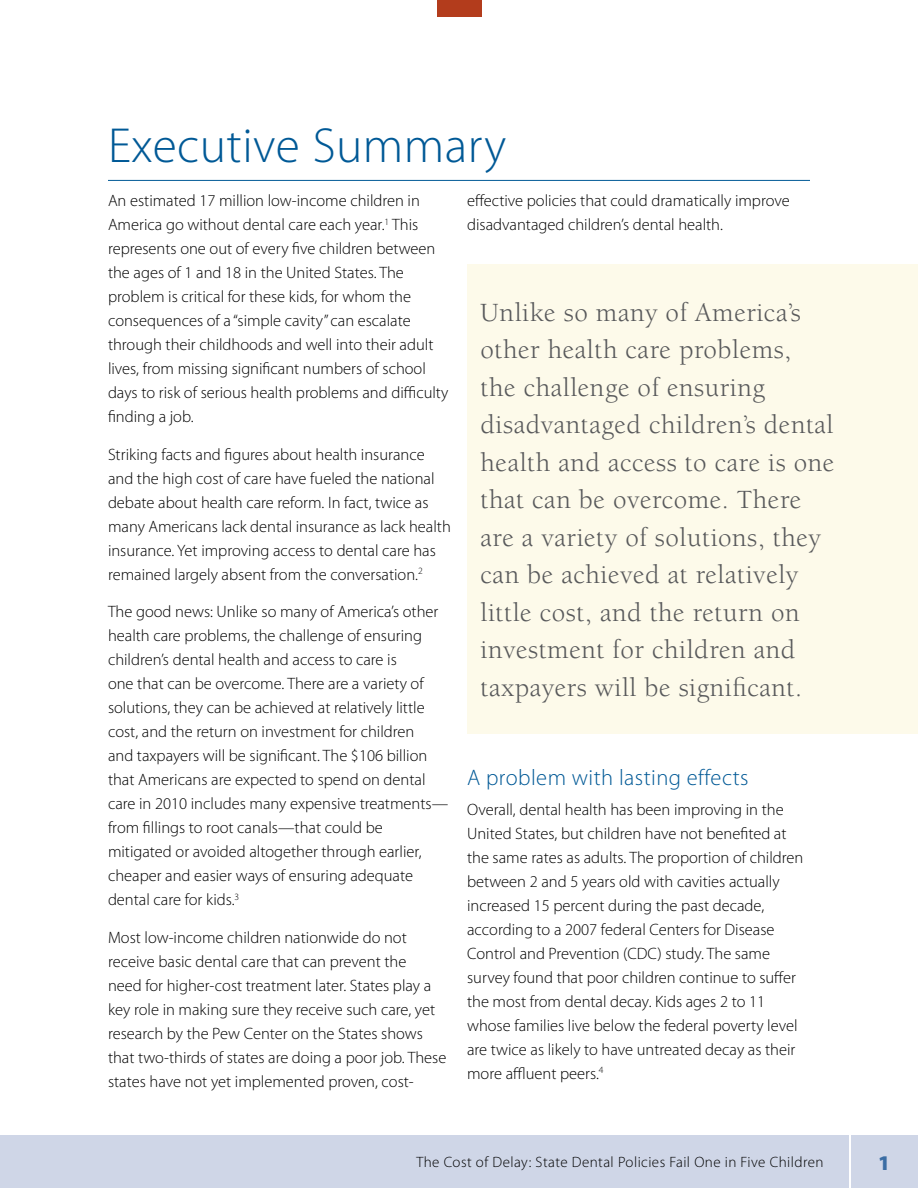
<style>
.page{position:relative;width:918px;height:1188px;background:#fff}
.page>*{position:absolute;margin:0;border:0;box-sizing:border-box;transform-origin:0 0}
.t1{font:300 49.5px "Myriad Pro";letter-spacing:.01em;color:#005996}
.t2{font:27px/37.5px "Berkeley Std";letter-spacing:.02em;color:#58595b}
.t3{font:300 22.5px "Myriad Pro";letter-spacing:.02em;color:#005996}
.t4{font:900 21px "Myriad Pro";color:#3b6da4}
.t5{font:300 16.5px/24px "Myriad Pro";color:#000}
.t6{font:300 15px "Myriad Pro";letter-spacing:.03em;color:#000}
</style>
<div class="page">
<div style="left:0;top:1135px;width:918px;height:53px;background:#cfd6e7"></div>
<hr style="left:849px;top:1134px;width:1px;height:54px;background:#fff">
<div style="left:437px;top:0;width:44px;height:17px;background:#b33c1c"></div>
<hr style="left:108px;top:180px;width:702px;height:1px;background:#005996">
<div style="left:467px;top:264px;width:451px;height:469px;background:#fdfaea"></div>
<h1 class="t1" style="left:108px;top:118px;width:400px">Executive Summary</h1>
<p class="t5" style="left:108px;top:189px;width:342px">An estimated 17 million low-income children in America go without dental care each year.<sup>1</sup> This represents one out of every five children between the ages of 1 and 18 in the United States. The problem is critical for these kids, for whom the consequences of a “simple cavity” can escalate through their childhoods and well into their adult lives, from missing significant numbers of school days to risk of serious health problems and difficulty finding a job.</p>
<p class="t5" style="left:108px;top:443px;width:344px">Striking facts and figures about health insurance and the high cost of care have fueled the national debate about health care reform. In fact, twice as many Americans lack dental insurance as lack health insurance. Yet improving access to dental care has remained largely absent from the conversation.<sup>2</sup></p>
<p class="t5" style="left:108px;top:600px;width:342px">The good news: Unlike so many of America’s other health care problems, the challenge of ensuring children’s dental health and access to care is<br>one that can be overcome. There are a variety of solutions, they can be achieved at relatively little cost, and the return on investment for children<br>and taxpayers will be significant. The $106 billion that Americans are expected to spend on dental care in 2010 includes many expensive treatments— from fillings to root canals—that could be mitigated or avoided altogether through earlier, cheaper and easier ways of ensuring adequate dental care for kids.<sup>3</sup></p>
<p class="t5" style="left:108px;top:925px;width:340px">Most low-income children nationwide do not receive basic dental care that can prevent the<br>need for higher-cost treatment later. States play a key role in making sure they receive such care, yet research by the Pew Center on the States shows that two-thirds of states are doing a poor job. These states have not yet implemented proven, cost-</p>
<p class="t5" style="left:467px;top:189px;width:324px">effective policies that could dramatically improve disadvantaged children’s dental health.</p>
<p class="t2" style="left:481px;top:294px;width:355px">Unlike so many of America’s other health care problems,<br>the challenge of ensuring disadvantaged children’s dental health and access to care is one that can be overcome. There are a variety of solutions, they can be achieved at relatively little cost, and the return on investment for children and taxpayers will be significant.</p>
<h3 class="t3" style="left:467px;top:765px;width:283px">A problem with lasting effects</h3>
<p class="t5" style="left:467px;top:797px;width:338px">Overall, dental health has been improving in the United States, but children have not benefited at the same rates as adults. The proportion of children between 2 and 5 years old with cavities actually increased 15 percent during the past decade, according to a 2007 federal Centers for Disease Control and Prevention (CDC) study. The same survey found that poor children continue to suffer the most from dental decay. Kids ages 2 to 11 whose families live below the federal poverty level are twice as likely to have untreated decay as their more affluent peers.<sup>4</sup></p>
<p class="t6" style="left:416px;top:1154px;width:409px">The Cost of Delay: State Dental Policies Fail One in Five Children</p>
<p class="t4" style="left:878px;top:1151px;width:14px">1</p>
</div>
